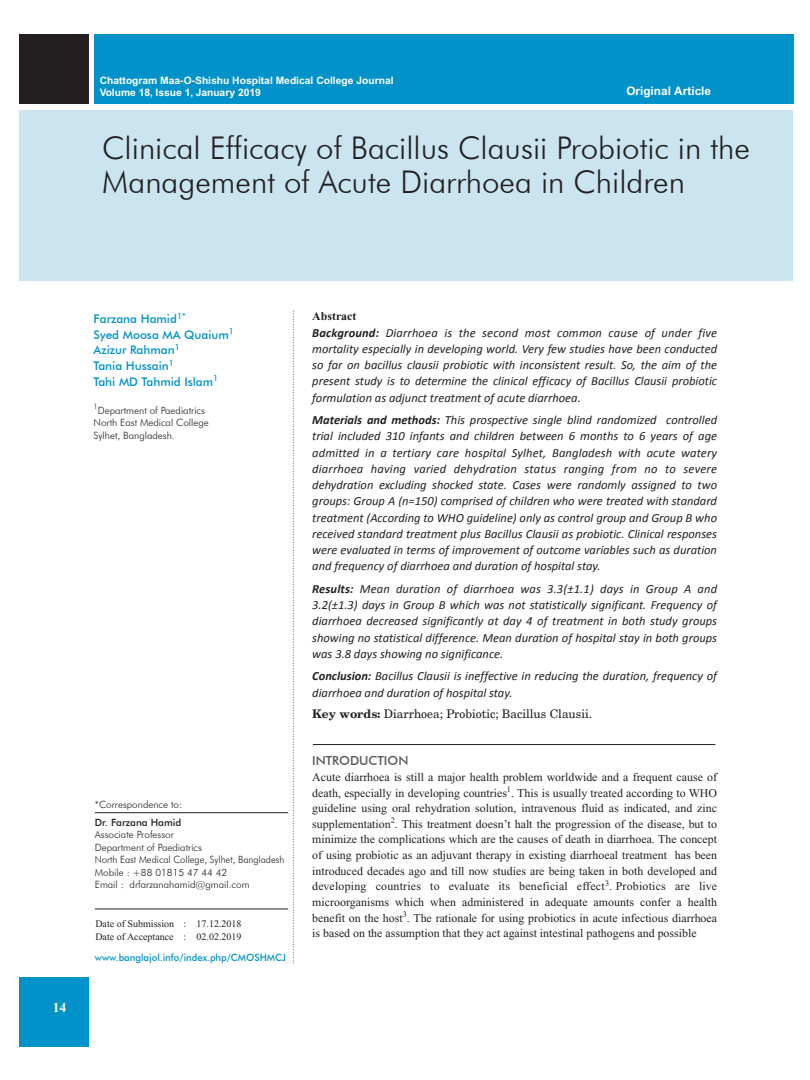
<style>
.page{position:relative;width:810px;height:1080px;background:#fff}
.page>*{position:absolute;margin:0;border:0;box-sizing:border-box;transform-origin:0 0}
.t1{font:300 31.25px/33.8px "Futura BT";color:#231f20}
.t2{font:700 13.75px "Times New Roman";color:#fff}
.t3{font:italic 12.5px/16.2px "Calibri";color:#231f20;text-align:justify}
.t4{font:500 12.5px "Futura BT";color:#57585a}
.t5{font:11.88px/15.6px "Times New Roman";color:#231f20;text-align:justify}
.t6{font:500 11.88px/15.6px "Futura BT";color:#0092c8}
.t7{font:11.88px "New Century Schlbk";color:#231f20}
.t8{font:700 11.88px "Times New Roman";color:#231f20}
.t9{font:700 11.75px "Helvetica";color:#fff}
.t10{font:700 10.25px/12.1px "Helvetica";color:#fff}
.t11{font:300 10px/12.5px "Futura BT";color:#231f20}
.t12{font:10px/12.5px "Times New Roman";color:#231f20}
.t13{font:500 10px "Futura BT";color:#0092c8;scale:.96 1}
.t14{font:500 10px "Futura BT";color:#231f20}
.t15{font:300 7.5px "Futura BT";color:#231f20}
.s1{font-weight:700}
</style>
<div class="page">
<div style="left:94px;top:34px;width:699px;height:70px;background:#0092c8"></div>
<div style="left:19px;top:111px;width:774px;height:170px;background:#cae4f0"></div>
<div style="left:19px;top:34px;width:69px;height:70px;background:#231f20"></div>
<div style="left:19px;top:978px;width:70px;height:69px;background:#0092c8"></div>
<svg style="left:293px;top:311px;width:1px;height:652px"></svg>
<hr style="left:95px;top:813px;width:193px;height:1px;background:#231f20">
<hr style="left:95px;top:909px;width:193px;height:1px;background:#231f20">
<hr style="left:313px;top:744px;width:402px;height:1px;background:#231f20">
<p class="t10" style="left:100px;top:74px;width:295px">Chattogram Maa-O-Shishu Hospital Medical College Journal<br>Volume 18, Issue 1, January 2019</p>
<p class="t9" style="left:626px;top:84px;width:86px">Original Article</p>
<h1 class="t1" style="left:102px;top:131px;width:649px">Clinical Efficacy of Bacillus Clausii Probiotic in the<br>Management of Acute Diarrhoea in Children</h1>
<p class="t2" style="left:53px;top:999px;width:15px">14</p>
<p class="t6" style="left:94px;top:311px;width:142px">Farzana Hamid<sup>1*<br></sup>Syed Moosa MA Quaium<sup>1<br></sup>Azizur Rahman<sup>1<br></sup>Tania Hussain<sup>1<br></sup>Tahi MD Tahmid Islam<sup>1</sup></p>
<p class="t15" style="left:94px;top:402px;width:6px">1</p>
<p class="t11" style="left:94px;top:404px;width:117px;text-indent:4px">Department of Paediatrics<br>North East Medical College<br>Sylhet, Bangladesh.</p>
<p class="t11" style="left:95px;top:798px;width:89px">*Correspondence to:</p>
<p class="t14" style="left:95px;top:816px;width:88px">Dr. Farzana Hamid</p>
<p class="t11" style="left:95px;top:828px;width:191px">Associate Professor<br>Department of Paediatrics<br>North East Medical College, Sylhet, Bangladesh<br>Mobile : +88 01815 47 44 42<br>Email : drfarzanahamid@gmail.com</p>
<p class="t12" style="left:95px;top:918px;width:148px">Date of Submission : 17.12.2018<br>Date of Acceptance : 02.02.2019</p>
<p class="t13" style="left:95px;top:952px;width:200px">www.banglajol.info/index.php/CMOSHMCJ</p>
<p class="t8" style="left:312px;top:310px;width:46px">Abstract</p>
<p class="t3" style="left:312px;top:324px;width:406px"><span class="s1">Background:</span> Diarrhoea is the second most common cause of under five mortality especially in developing world. Very few studies have been conducted so far on bacillus clausii probiotic with inconsistent result. So, the aim of the present study is to determine the clinical efficacy of Bacillus Clausii probiotic formulation as adjunct treatment of acute diarrhoea.</p>
<p class="t3" style="left:312px;top:411px;width:406px"><span class="s1">Materials and methods:</span> This prospective single blind randomized controlled trial included 310 infants and children between 6 months to 6 years of age admitted in a tertiary care hospital Sylhet, Bangladesh with acute watery diarrhoea having varied dehydration status ranging from no to severe dehydration excluding shocked state. Cases were randomly assigned to two groups: Group A (n=150) comprised of children who were treated with standard treatment (According to WHO guideline) only as control group and Group B who received standard treatment plus Bacillus Clausii as probiotic. Clinical responses were evaluated in terms of improvement of outcome variables such as duration and frequency of diarrhoea and duration of hospital stay.</p>
<p class="t3" style="left:312px;top:580px;width:406px"><span class="s1">Results:</span> Mean duration of diarrhoea was 3.3(±1.1) days in Group A and 3.2(±1.3) days in Group B which was not statistically significant. Frequency of diarrhoea decreased significantly at day 4 of treatment in both study groups showing no statistical difference. Mean duration of hospital stay in both groups was 3.8 days showing no significance.</p>
<p class="t3" style="left:312px;top:667px;width:406px"><span class="s1">Conclusion:</span> Bacillus Clausii is ineffective in reducing the duration, frequency of diarrhoea and duration of hospital stay.</p>
<p class="t7" style="left:312px;top:707px;width:281px"><span class="s1">Key words:</span> Diarrhoea; Probiotic; Bacillus Clausii.</p>
<p class="t4" style="left:312px;top:753px;width:98px">INTRODUCTION</p>
<p class="t5" style="left:312px;top:769px;width:406px">Acute diarrhoea is still a major health problem worldwide and a frequent cause of death, especially in developing countries<sup>1</sup>. This is usually treated according to WHO guideline using oral rehydration solution, intravenous fluid as indicated, and zinc supplementation<sup>2</sup>. This treatment doesn’t halt the progression of the disease, but to minimize the complications which are the causes of death in diarrhoea. The concept of using probiotic as an adjuvant therapy in existing diarrhoeal treatment has been introduced decades ago and till now studies are being taken in both developed and developing countries to evaluate its beneficial effect<sup>3</sup>. Probiotics are live microorganisms which when administered in adequate amounts confer a health benefit on the host<sup>3</sup>. The rationale for using probiotics in acute infectious diarrhoea is based on the assumption that they act against intestinal pathogens and possible</p>
</div>
